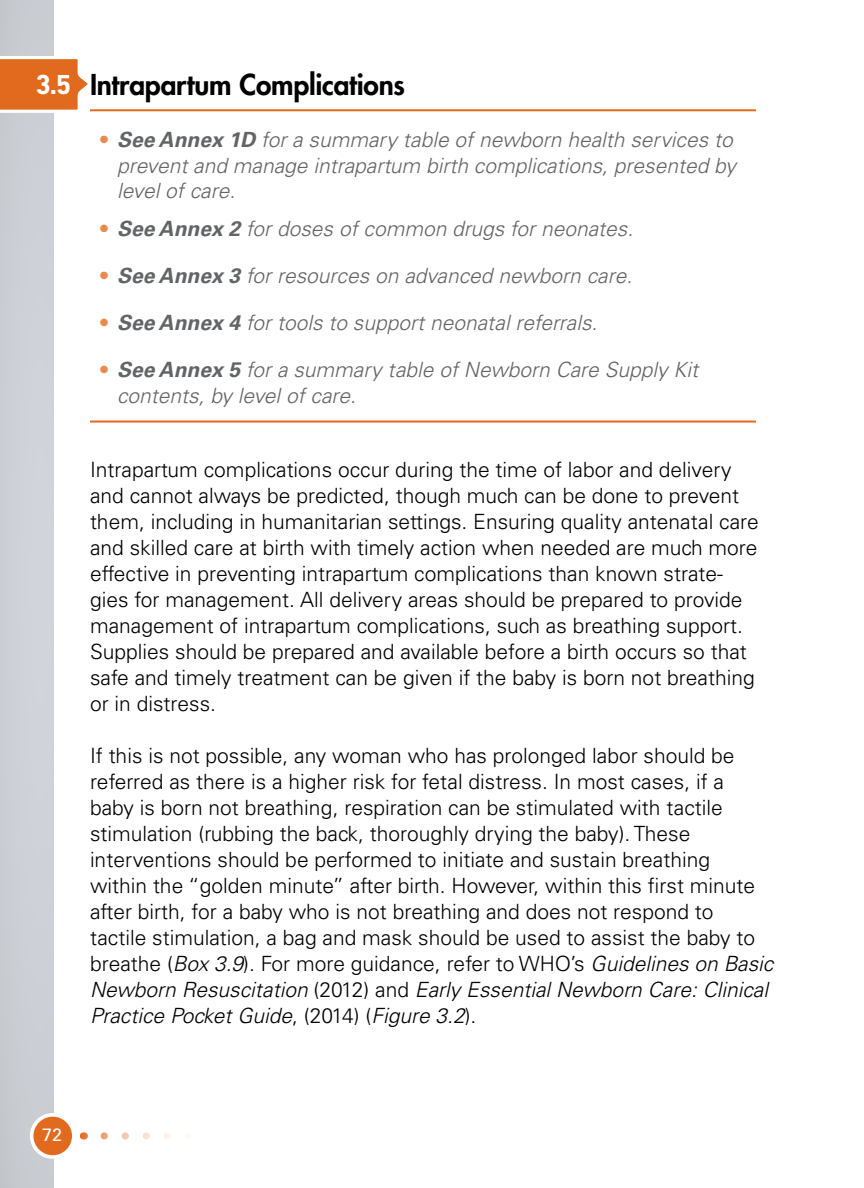
<style>
.page{position:relative;width:864px;height:1188px;background:#fff}
.page>*{position:absolute;margin:0;border:0;box-sizing:border-box;transform-origin:0 0}
.t1{font:800 28px "Futura Std";letter-spacing:-.01em;color:#000}
.t2{font:700 28px "DIN Next LT Pro";color:#fff}
.t3{font:300 21px/26px "Univers LT Std";color:#000}
.t4{font:italic 300 21px/25.2px "Univers LT Std";color:#636466}
.t5{font:18px "Univers LT Std";color:#fff}
.s1{font-weight:700;font-style:normal;color:#e98a4d}
.s2{font-weight:700}
.s3{font-style:italic}
</style>
<div class="page">
<div style="left:0;top:0;width:53px;height:1188px;background:#cdd0d6"></div>
<div style="left:32px;top:1115px;width:42px;height:42px;background:#e26a1f;border-radius:50%"></div>
<div style="left:30px;top:1113px;width:46px;height:46px;border:4px solid #fff;border-radius:50%"></div>
<svg style="left:104px;top:1132px;width:67px;height:8px"></svg>
<hr style="left:90px;top:109px;width:666px;height:2px;background:#e26a1f">
<hr style="left:90px;top:421px;width:666px;height:2px;background:#e26a1f">
<svg style="left:0;top:54px;width:93px;height:60px"></svg>
<h1 class="t2" style="left:35px;top:68px;width:37px">3.5</h1>
<h1 class="t1" style="left:90px;top:67px;width:316px">Intrapartum Complications</h1>
<p class="t4" style="left:117px;top:128px;width:621px;text-indent:-16px"><span class="s1">•</span> <span class="s2">See Annex 1D</span> for a summary table of newborn health services to prevent and manage intrapartum birth complications, presented by level of care.</p>
<p class="t4" style="left:101px;top:216px;width:534px"><span class="s1">•</span> <span class="s2">See Annex 2</span> for doses of common drugs for neonates.</p>
<p class="t4" style="left:101px;top:263px;width:533px"><span class="s1">•</span> <span class="s2">See Annex 3</span> for resources on advanced newborn care.</p>
<p class="t4" style="left:101px;top:310px;width:498px"><span class="s1">•</span> <span class="s2">See Annex 4</span> for tools to support neonatal referrals.</p>
<p class="t4" style="left:117px;top:358px;width:583px;text-indent:-16px"><span class="s1">•</span> <span class="s2">See Annex 5</span> for a summary table of Newborn Care Supply Kit contents, by level of care.</p>
<p class="t3" style="left:90px;top:456px;width:670px">Intrapartum complications occur during the time of labor and delivery and cannot always be predicted, though much can be done to prevent them, including in humanitarian settings. Ensuring quality antenatal care and skilled care at birth with timely action when needed are much more effective in preventing intrapartum complications than known strate&shy;gies for management. All delivery areas should be prepared to provide management of intrapartum complications, such as breathing support.<br>Supplies should be prepared and available before a birth occurs so that safe and timely treatment can be given if the baby is born not breathing or in distress.</p>
<p class="t3" style="left:90px;top:742px;width:685px">If this is not possible, any woman who has prolonged labor should be referred as there is a higher risk for fetal distress. In most cases, if a<br>baby is born not breathing, respiration can be stimulated with tactile stimulation (rubbing the back, thoroughly drying the baby). These interventions should be performed to initiate and sustain breathing<br>within the “golden minute” after birth. However, within this first minute after birth, for a baby who is not breathing and does not respond to tactile stimulation, a bag and mask should be used to assist the baby to breathe (<span class="s3">Box 3.9</span>). For more guidance, refer to WHO’s <span class="s3">Guidelines on Basic Newborn Resuscitation</span> (2012) and <span class="s3">Early Essential Newborn Care: Clinical Practice Pocket Guide</span>, (2014) (<span class="s3">Figure 3.2</span>).</p>
<p class="t5" style="left:42px;top:1124px;width:22px">72</p>
</div>
